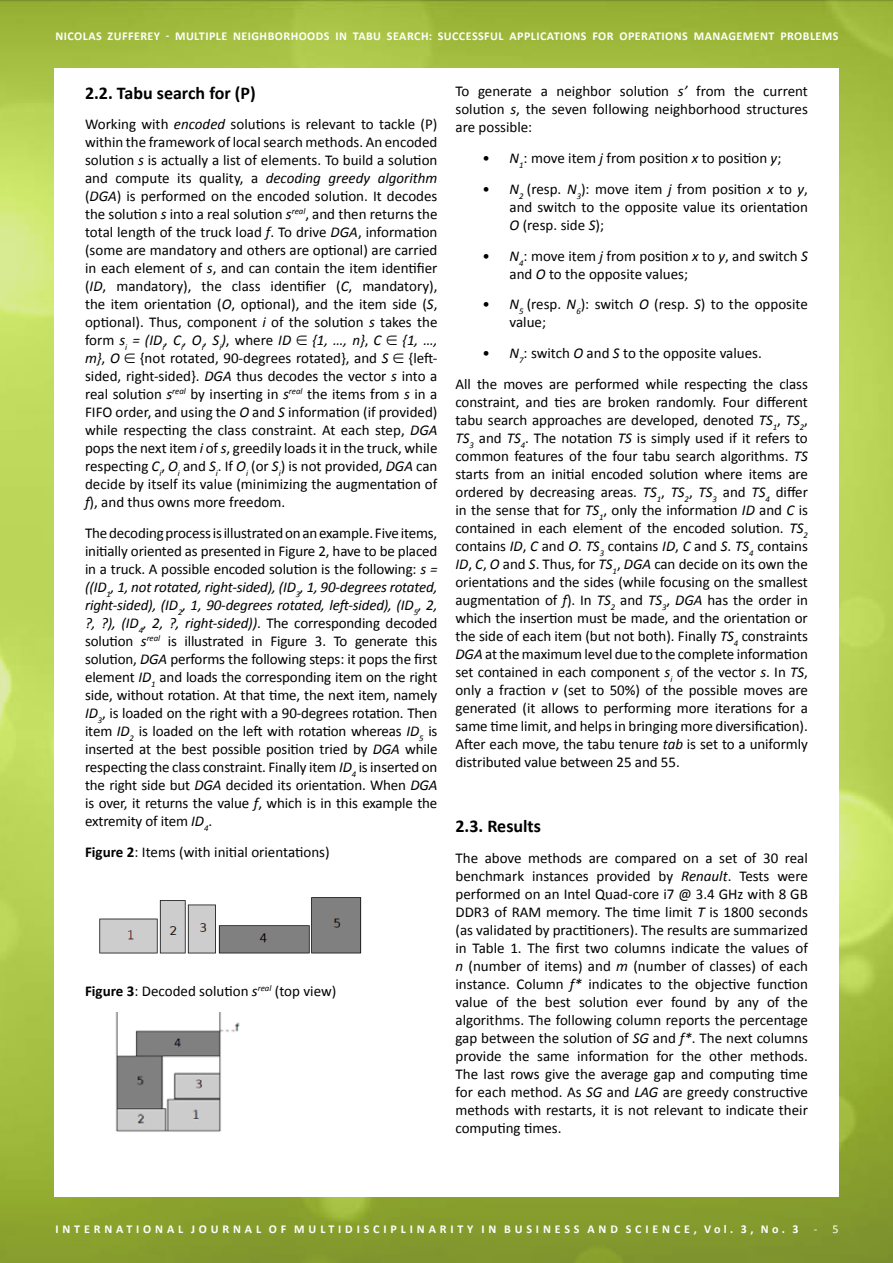
<style>
.page{position:relative;width:893px;height:1263px;background:#fff}
.page>*{position:absolute;margin:0;border:0;box-sizing:border-box;transform-origin:0 0}
.t1{font:700 18px "Calibri";color:#000}
.t2{font:15px/18px "Calibri";color:#000;text-align:justify}
.t3{font:700 12px "Calibri";letter-spacing:.32em;color:#fff}
.t4{font:700 12px "Calibri";letter-spacing:.04em;color:#fff}
.t5{font:12px "Calibri";color:#fff}
.s1{font-style:italic}
.s2{font-weight:700}
</style>
<div class="page">
<img style="left:0;top:0;width:893px;height:1263px">
<div style="left:54px;top:68px;width:785px;height:1129px;background:#fff"></div>
<img style="left:99px;top:897px;width:263px;height:57px">
<img style="left:115px;top:1012px;width:125px;height:120px">
<p class="t4" style="left:55px;top:28px;width:138px">NICOLAS ZUFFEREY - MULTIPLE</p>
<p class="t3" style="left:233px;top:28px;width:9px">NEIGHBORHOODS</p>
<p class="t3" style="left:335px;top:28px;width:26px">IN TABU</p>
<p class="t3" style="left:387px;top:28px;width:8px">SEARCH</p>
<p class="t3" style="left:429px;top:28px;width:17px">: SUCCESSFUL</p>
<p class="t3" style="left:509px;top:28px;width:8px">APPLICATIONS</p>
<p class="t3" style="left:592px;top:28px;width:8px">FOR</p>
<p class="t3" style="left:619px;top:28px;width:8px">OPERATIONS</p>
<p class="t3" style="left:694px;top:28px;width:9px">MANAGEMENT</p>
<p class="t3" style="left:780px;top:28px;width:9px">PROBLEMS</p>
<p class="t1" style="left:85px;top:81px;width:172px">2.2. TABU SEARCH FOR (P)</p>
<p class="t2" style="left:85px;top:115px;width:354px">Working with <span class="s1">encoded</span> solutions is relevant to tackle (P) within the framework of local search methods. An encoded solution <span class="s1">s</span> is actually a list of elements. To build a solution and compute its quality, a <span class="s1">decoding greedy algorithm </span>(<span class="s1">DGA</span>) is performed on the encoded solution. It decodes the solution <span class="s1">s</span> into a real solution <span class="s1">s</span><sup>real</sup>, and then returns the total length of the truck load <span class="s1">f</span>. To drive <span class="s1">DGA</span>, information (some are mandatory and others are optional) are carried in each element of <span class="s1">s</span>, and can contain the item identifier (<span class="s1">ID</span>, mandatory), the class identifier (<span class="s1">C</span>, mandatory), the item orientation (<span class="s1">O</span>, optional), and the item side (<span class="s1">S</span>, optional). Thus, component <span class="s1">i</span> of the solution <span class="s1">s</span> takes the form <span class="s1">s</span><sub>i</sub> <span class="s1">= (ID</span><sub>i</sub><span class="s1">, C</span><sub>i</sub><span class="s1">, O</span><sub>i</sub><span class="s1">, S</span><sub>i</sub><span class="s1">)</span>, where <span class="s1">ID</span> ∈ <span class="s1">{1, …, n}</span>, <span class="s1">C</span> ∈ <span class="s1">{1, …, m}</span>, <span class="s1">O</span> ∈ {not rotated, 90-degrees rotated}, and <span class="s1">S</span> ∈ {left&shy;sided, right-sided}. <span class="s1">DGA</span> thus decodes the vector <span class="s1">s</span> into a real solution <span class="s1">s</span><sup>real</sup> by inserting in <span class="s1">s</span><sup>real</sup> the items from <span class="s1">s</span> in a FIFO order, and using the <span class="s1">O</span> and <span class="s1">S</span> information (if provided) while respecting the class constraint. At each step, <span class="s1">DGA </span>pops the next item <span class="s1">i</span> of <span class="s1">s</span>, greedily loads it in the truck, while respecting <span class="s1">C</span><sub>i</sub>, <span class="s1">O</span><sub>i</sub> and <span class="s1">S</span><sub>i</sub>. If <span class="s1">O</span><sub>i</sub> (or <span class="s1">S</span><sub>i</sub>) is not provided, <span class="s1">DGA</span> can decide by itself its value (minimizing the augmentation of <span class="s1">f</span>), and thus owns more freedom.</p>
<p class="t2" style="left:85px;top:524px;width:354px">The decoding process is illustrated on an example. Five items, initially oriented as presented in Figure 2, have to be placed in a truck. A possible encoded solution is the following: <span class="s1">s = ((ID</span><sub>1</sub><span class="s1">, 1, not rotated, right-sided), (ID</span><sub>3</sub><span class="s1">, 1, 90-degrees rotated, right-sided), (ID</span><sub>2</sub><span class="s1">, 1, 90-degrees rotated, left-sided), (ID</span><sub>5</sub><span class="s1">, 2, ?, ?), (ID</span><sub>4</sub><span class="s1">, 2, ?, right-sided))</span>. The corresponding decoded solution <span class="s1">s</span><sup>real</sup> is illustrated in Figure 3. To generate this solution, <span class="s1">DGA</span> performs the following steps: it pops the first element <span class="s1">ID</span><sub>1</sub> and loads the corresponding item on the right side, without rotation. At that time, the next item, namely <span class="s1">ID</span><sub>3</sub>, is loaded on the right with a 90-degrees rotation. Then item <span class="s1">ID</span><sub>2</sub> is loaded on the left with rotation whereas <span class="s1">ID</span><sub>5</sub> is inserted at the best possible position tried by <span class="s1">DGA</span> while respecting the class constraint. Finally item <span class="s1">ID</span><sub>4</sub> is inserted on the right side but <span class="s1">DGA</span> decided its orientation. When <span class="s1">DGA </span>is over, it returns the value <span class="s1">f</span>, which is in this example the extremity of item <span class="s1">ID</span><sub>4</sub>.</p>
<p class="t2" style="left:85px;top:843px;width:246px"><span class="s2">FIGURE 2</span>: Items (with initial orientations)</p>
<p class="t2" style="left:85px;top:982px;width:253px"><span class="s2">FIGURE 3</span>: Decoded solution <span class="s1">s</span><sup>real</sup> (top view)</p>
<p class="t2" style="left:455px;top:82px;width:354px">To generate a neighbor solution <span class="s1">s’</span> from the current solution <span class="s1">s</span>, the seven following neighborhood structures are possible:</p>
<p class="t2" style="left:482px;top:149px;width:300px">• <span class="s1">N</span><sub>1</sub>: move item <span class="s1">j</span> from position <span class="s1">x</span> to position <span class="s1">y</span>;</p>
<p class="t2" style="left:509px;top:180px;width:300px;text-indent:-27px">• <span class="s1">N</span><sub>2</sub> (resp. <span class="s1">N</span><sub>3</sub>): move item <span class="s1">j</span> from position <span class="s1">x</span> to <span class="s1">y</span>, and switch to the opposite value its orientation <span class="s1">O</span> (resp. side <span class="s1">S</span>);</p>
<p class="t2" style="left:509px;top:247px;width:300px;text-indent:-27px">• <span class="s1">N</span><sub>4</sub>: move item <span class="s1">j</span> from position <span class="s1">x</span> to <span class="s1">y</span>, and switch <span class="s1">S </span>and <span class="s1">O</span> to the opposite values;</p>
<p class="t2" style="left:509px;top:295px;width:300px;text-indent:-27px">• <span class="s1">N</span><sub>5</sub> (resp. <span class="s1">N</span><sub>6</sub>): switch <span class="s1">O</span> (resp. <span class="s1">S</span>) to the opposite value;</p>
<p class="t2" style="left:455px;top:338px;width:354px;line-height:30.8px;text-indent:27px">• <span class="s1">N</span><sub>7</sub>: switch <span class="s1">O</span> and <span class="s1">S</span> to the opposite values.<br>All the moves are performed while respecting the class</p>
<p class="t2" style="left:455px;top:393px;width:354px">constraint, and ties are broken randomly. Four different tabu search approaches are developed, denoted <span class="s1">TS</span><sub>1</sub>, <span class="s1">TS</span><sub>2</sub>, <span class="s1">TS</span><sub>3</sub> and <span class="s1">TS</span><sub>4</sub>. The notation <span class="s1">TS</span> is simply used if it refers to common features of the four tabu search algorithms. <span class="s1">TS </span>starts from an initial encoded solution where items are ordered by decreasing areas. <span class="s1">TS</span><sub>1</sub>, <span class="s1">TS</span><sub>2</sub>, <span class="s1">TS</span><sub>3</sub> and <span class="s1">TS</span><sub>4</sub> differ in the sense that for <span class="s1">TS</span><sub>1</sub>, only the information <span class="s1">ID</span> and <span class="s1">C</span> is contained in each element of the encoded solution. <span class="s1">TS</span><sub>2 </sub>contains <span class="s1">ID</span>, <span class="s1">C</span> and <span class="s1">O</span>. <span class="s1">TS</span><sub>3</sub> contains <span class="s1">ID</span>, <span class="s1">C</span> and <span class="s1">S</span>. <span class="s1">TS</span><sub>4</sub> contains <span class="s1">ID</span>, <span class="s1">C</span>, <span class="s1">O</span> and <span class="s1">S</span>. Thus, for <span class="s1">TS</span><sub>1</sub>, <span class="s1">DGA</span> can decide on its own the orientations and the sides (while focusing on the smallest augmentation of <span class="s1">f</span>). In <span class="s1">TS</span><sub>2</sub> and <span class="s1">TS</span><sub>3</sub>, <span class="s1">DGA</span> has the order in which the insertion must be made, and the orientation or the side of each item (but not both). Finally <span class="s1">TS</span><sub>4</sub> constraints <span class="s1">DGA</span> at the maximum level due to the complete information set contained in each component <span class="s1">s</span><sub>i</sub> of the vector <span class="s1">s</span>. In <span class="s1">TS</span>, only a fraction <span class="s1">v</span> (set to 50%) of the possible moves are generated (it allows to performing more iterations for a same time limit, and helps in bringing more diversification).<br>After each move, the tabu tenure <span class="s1">tab</span> is set to a uniformly distributed value between 25 and 55.</p>
<p class="t1" style="left:455px;top:814px;width:87px">2.3. RESULTS</p>
<p class="t2" style="left:455px;top:849px;width:354px">The above methods are compared on a set of 30 real benchmark instances provided by <span class="s1">Renault</span>. Tests were performed on an Intel Quad-core i7 @ 3.4 GHz with 8 GB DDR3 of RAM memory. The time limit <span class="s1">T</span> is 1800 seconds (as validated by practitioners). The results are summarized in Table 1. The first two columns indicate the values of <span class="s1">n</span> (number of items) and <span class="s1">m</span> (number of classes) of each instance. Column <span class="s1">f*</span> indicates to the objective function value of the best solution ever found by any of the algorithms. The following column reports the percentage gap between the solution of <span class="s1">SG</span> and <span class="s1">f*</span>. The next columns provide the same information for the other methods.<br>The last rows give the average gap and computing time for each method. As <span class="s1">SG</span> and <span class="s1">LAG</span> are greedy constructive methods with restarts, it is not relevant to indicate their computing times.</p>
<p class="t3" style="left:55px;top:1222px;width:292px">IN TERN ATI ON AL JOU RN AL OF MU LTIDIS</p>
<p class="t3" style="left:373px;top:1222px;width:116px">CI PLIN ARI TY IN</p>
<p class="t3" style="left:504px;top:1222px;width:21px">B USIN</p>
<p class="t3" style="left:555px;top:1222px;width:18px">E SS</p>
<p class="t3" style="left:587px;top:1222px;width:22px">A ND</p>
<p class="t3" style="left:626px;top:1222px;width:174px">SCI EN CE, VOL. 3, NO. 3</p>
<p class="t5" style="left:814px;top:1222px;width:26px">- 5</p>
</div>
